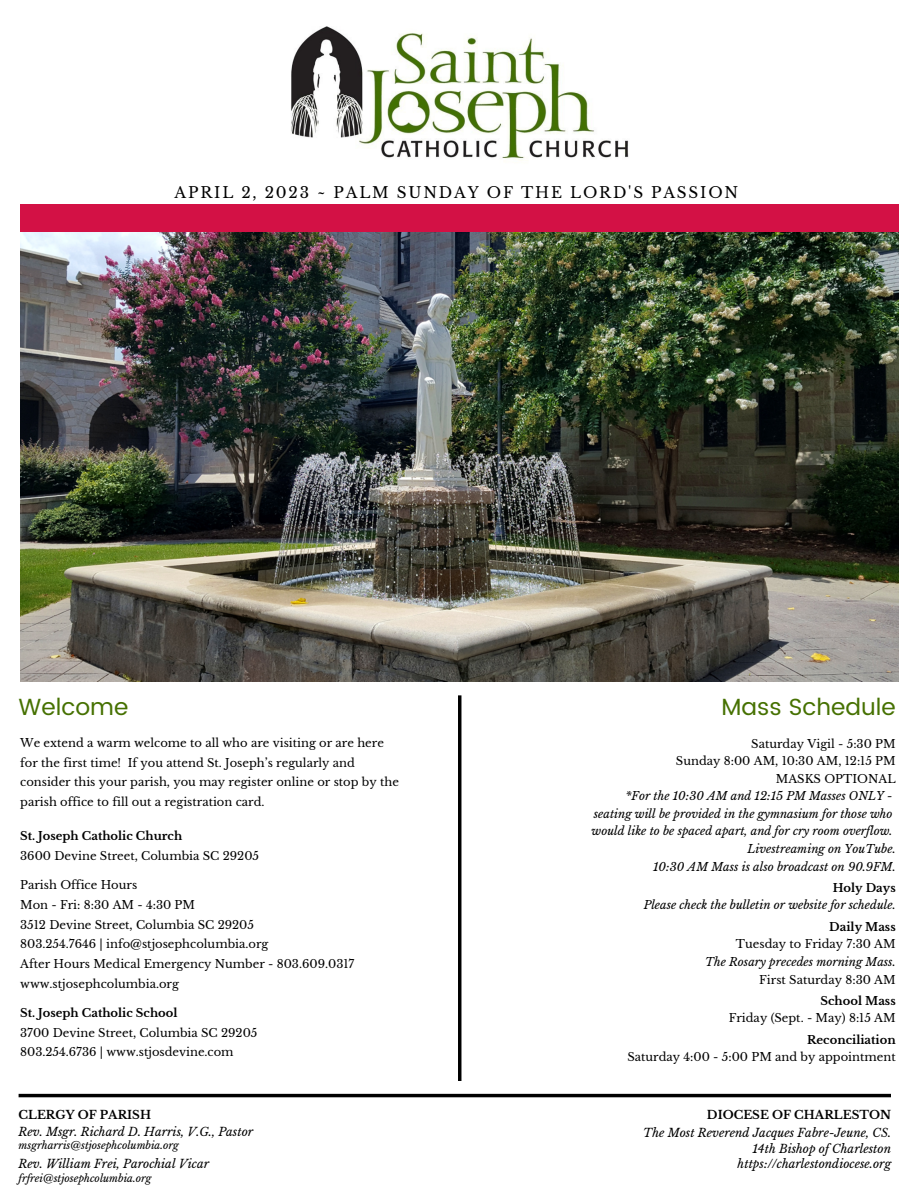
<style>
.page{position:relative;width:918px;height:1188px;background:#fff}
.page>*{position:absolute;margin:0;border:0;box-sizing:border-box;transform-origin:0 0}
.t1{font:23.4px "Poppins";color:#467102}
.t2{font:15.15px "Libre Baskerville";letter-spacing:.12em;color:#000}
.t3{font:italic 11.7px/15.8px "Libre Baskerville";color:#000;text-align:right}
.t4{font:700 11.7px "Libre Baskerville";color:#000}
.t5{font:11.55px/19.8px "Libre Baskerville";color:#000}
.t6{font:italic 11.55px/17.5px "Libre Baskerville";color:#000;text-align:right}
.t7{font:700 11.55px "Libre Baskerville";color:#000}
.t8{font:italic 10.2px "Libre Baskerville";color:#000}
</style>
<div class="page">
<div style="left:20px;top:205px;width:879px;height:28px;background:#d31145"></div>
<img style="left:291px;top:26px;width:338px;height:134px">
<svg style="left:458px;top:696px;width:3px;height:385px"></svg>
<hr style="left:19px;top:1094px;width:872px;height:3px;background:#000">
<img style="left:20px;top:233px;width:879px;height:448px">
<h2 class="t2" style="left:175px;top:183px;width:565px">APRIL 2, 2023 ~ PALM SUNDAY OF THE LORD'S PASSION</h2>
<h1 class="t1" style="left:19px;top:693px;width:111px">Welcome</h1>
<h1 class="t1" style="left:721px;top:693px;width:176px">Mass Schedule</h1>
<p class="t5" style="left:20px;top:733px;width:380px">We extend a warm welcome to all who are visiting or are here for the first time! If you attend St. Joseph’s regularly and consider this your parish, you may register online or stop by the parish office to fill out a registration card.</p>
<p class="t7" style="left:20px;top:829px;width:164px">St. Joseph Catholic Church</p>
<p class="t5" style="left:20px;top:846px;width:240px">3600 Devine Street, Columbia SC 29205</p>
<p class="t5" style="left:20px;top:875px;width:336px">Parish Office Hours<br>Mon - Fri: 8:30 AM - 4:30 PM<br>3512 Devine Street, Columbia SC 29205<br>803.254.7646 | info@stjosephcolumbia.org<br>After Hours Medical Emergency Number - 803.609.0317 www.stjosephcolumbia.org</p>
<p class="t7" style="left:20px;top:1006px;width:159px">St. Joseph Catholic School</p>
<p class="t5" style="left:20px;top:1023px;width:239px">3700 Devine Street, Columbia SC 29205<br>803.254.6736 | www.stjosdevine.com</p>
<p class="t5" style="left:676px;top:735px;width:221px;line-height:17.5px;text-align:right">Saturday Vigil - 5:30 PM<br>Sunday 8:00 AM, 10:30 AM, 12:15 PM<br>MASKS OPTIONAL</p>
<p class="t6" style="left:592px;top:787px;width:306px">*For the 10:30 AM and 12:15 PM Masses ONLY - seating will be provided in the gymnasium for those who would like to be spaced apart, and for cry room overflow.<br>Livestreaming on YouTube.<br>10:30 AM Mass is also broadcast on 90.9FM.</p>
<p class="t7" style="left:833px;top:881px;width:65px">Holy Days</p>
<p class="t6" style="left:644px;top:897px;width:254px">Please check the bulletin or website for schedule.</p>
<p class="t7" style="left:829px;top:920px;width:68px">Daily Mass</p>
<p class="t5" style="left:736px;top:934px;width:161px">Tuesday to Friday 7:30 AM</p>
<p class="t6" style="left:705px;top:953px;width:192px">The Rosary precedes morning Mass.</p>
<p class="t5" style="left:759px;top:970px;width:138px">First Saturday 8:30 AM</p>
<p class="t7" style="left:821px;top:994px;width:77px">School Mass</p>
<p class="t5" style="left:729px;top:1009px;width:168px">Friday (Sept. - May) 8:15 AM</p>
<p class="t7" style="left:807px;top:1033px;width:90px">Reconciliation</p>
<p class="t5" style="left:627px;top:1047px;width:270px">Saturday 4:00 - 5:00 PM and by appointment</p>
<p class="t4" style="left:19px;top:1108px;width:134px">CLERGY OF PARISH</p>
<p class="t4" style="left:707px;top:1108px;width:186px">DIOCESE OF CHARLESTON</p>
<p class="t3" style="left:19px;top:1124px;width:236px">Rev. Msgr. Richard D. Harris, V.G., Pastor</p>
<p class="t8" style="left:19px;top:1139px;width:162px">msgrharris@stjosephcolumbia.org</p>
<p class="t3" style="left:643px;top:1125px;width:249px">The Most Reverend Jacques Fabre-Jeune, CS.<br>14th Bishop of Charleston</p>
<p class="t3" style="left:19px;top:1156px;width:192px">Rev. William Frei, Parochial Vicar</p>
<p class="t3" style="left:738px;top:1156px;width:155px">https://charlestondiocese.org</p>
<p class="t8" style="left:19px;top:1172px;width:135px">frfrei@stjosephcolumbia.org</p>
</div>
